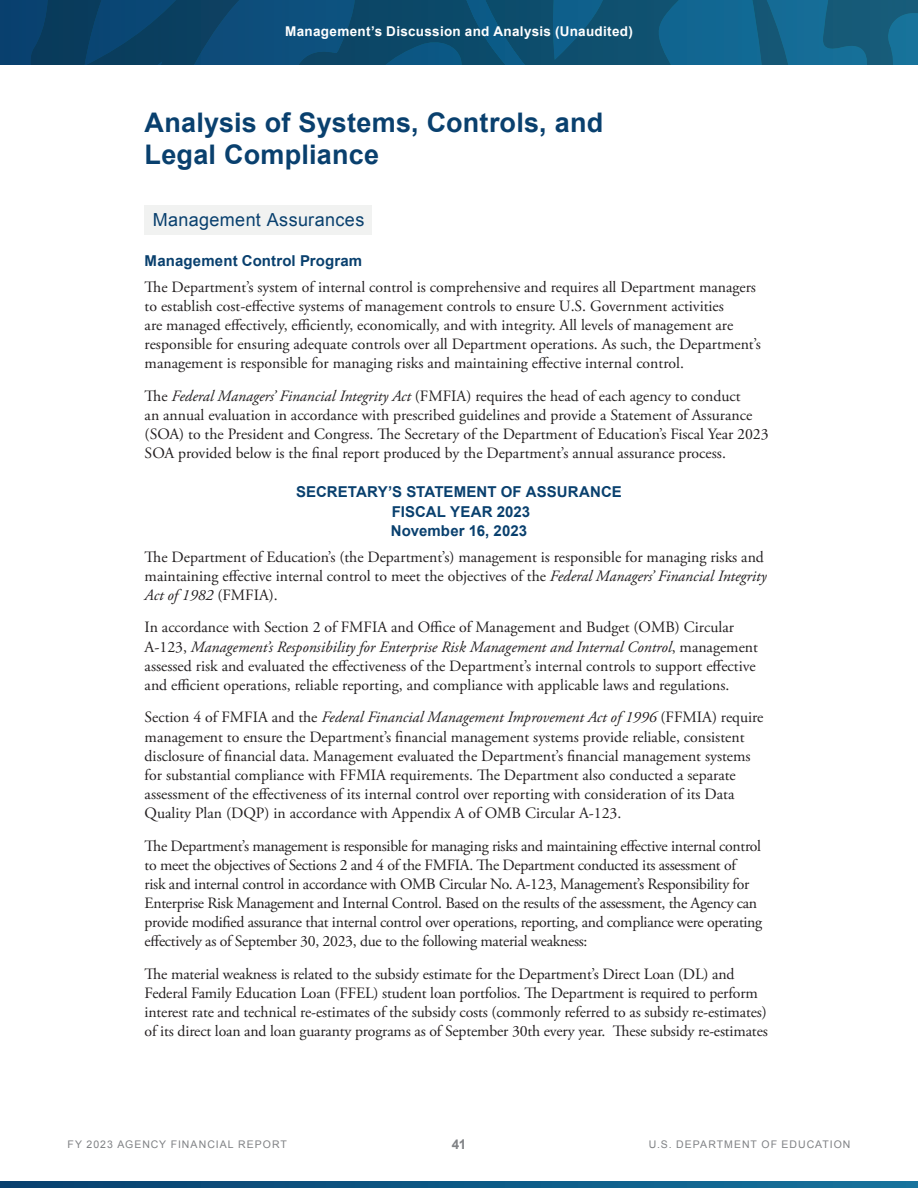
<style>
.page{position:relative;width:918px;height:1188px;background:#fff}
.page>*{position:absolute;margin:0;border:0;box-sizing:border-box;transform-origin:0 0}
.t1{font:700 27px/32.4px "Arial";letter-spacing:.01em;color:#09406e}
.t2{font:18px "Arial";letter-spacing:.02em;color:#09406e}
.t3{font:15.75px/19px "Adobe Garamond Pro";color:#231f20}
.t4{font:15.75px/19.2px "Adobe Garamond Pro";letter-spacing:-.02em;color:#231f20}
.t5{font:700 15px/19.2px "Arial";letter-spacing:.005em;color:#09406e;text-align:center}
.t6{font:700 13.5px "Arial";letter-spacing:.02em;color:#fff}
.t7{font:700 13.5px "Arial";color:#808285}
.t8{font:10.5px "Arial";letter-spacing:.095em;color:#808285}
.s1{font-style:italic}
</style>
<div class="page">
<svg style="left:0;top:1181px;width:918px;height:7px;background:#0e5885"></svg>
<svg style="left:0;top:0;width:918px;height:65px;background:#0e5176"></svg>
<div style="left:145px;top:205px;width:227px;height:29px;background:#f1f2f1"></div>
<p class="t6" style="left:285px;top:23px;width:349px">Management’s Discussion and Analysis (Unaudited)</p>
<h2 class="t1" style="left:145px;top:107px;width:460px">Analysis of Systems, Controls, and<br>Legal Compliance</h2>
<h3 class="t2" style="left:153px;top:208px;width:213px">Management Assurances</h3>
<h4 class="t5" style="left:145px;top:251px;width:219px">Management Control Program</h4>
<p class="t3" style="left:145px;top:278px;width:618px">The Department’s system of internal control is comprehensive and requires all Department managers to establish cost-effective systems of management controls to ensure U.S. Government activities<br>are managed effectively, efficiently, economically, and with integrity. All levels of management are responsible for ensuring adequate controls over all Department operations. As such, the Department’s management is responsible for managing risks and maintaining effective internal control.</p>
<p class="t3" style="left:145px;top:387px;width:626px">The <span class="s1">Federal Managers’ Financial Integrity Act</span> (FMFIA) requires the head of each agency to conduct<br>an annual evaluation in accordance with prescribed guidelines and provide a Statement of Assurance (SOA) to the President and Congress. The Secretary of the Department of Education’s Fiscal Year 2023<br>SOA provided below is the final report produced by the Department’s annual assurance process.</p>
<h3 class="t5" style="left:296px;top:483px;width:327px">SECRETARY’S STATEMENT OF ASSURANCE<br>FISCAL YEAR 2023<br>November 16, 2023</h3>
<p class="t3" style="left:145px;top:548px;width:623px">The Department of Education’s (the Department’s) management is responsible for managing risks and maintaining effective internal control to meet the objectives of the <span class="s1">Federal Managers’ Financial Integrity<br>Act of 1982</span> (FMFIA).</p>
<p class="t3" style="left:145px;top:618px;width:615px">In accordance with Section 2 of FMFIA and Office of Management and Budget (OMB) Circular A-123, <span class="s1">Management’s Responsibility for Enterprise Risk Management and Internal Control</span>, management assessed risk and evaluated the effectiveness of the Department’s internal controls to support effective and efficient operations, reliable reporting, and compliance with applicable laws and regulations.</p>
<p class="t3" style="left:145px;top:708px;width:620px">Section 4 of FMFIA and the <span class="s1">Federal Financial Management Improvement Act of 1996</span> (FFMIA) require management to ensure the Department’s financial management systems provide reliable, consistent disclosure of financial data. Management evaluated the Department’s financial management systems for substantial compliance with FFMIA requirements. The Department also conducted a separate assessment of the effectiveness of its internal control over reporting with consideration of its Data Quality Plan (DQP) in accordance with Appendix A of OMB Circular A-123.</p>
<p class="t4" style="left:145px;top:837px;width:619px">The Department’s management is responsible for managing risks and maintaining effective internal control to meet the objectives of Sections 2 and 4 of the FMFIA. The Department conducted its assessment of<br>risk and internal control in accordance with OMB Circular No. A-123, Management’s Responsibility for Enterprise Risk Management and Internal Control. Based on the results of the assessment, the Agency can provide modified assurance that internal control over operations, reporting, and compliance were operating effectively as of September 30, 2023, due to the following material weakness:</p>
<p class="t3" style="left:145px;top:965px;width:625px">The material weakness is related to the subsidy estimate for the Department’s Direct Loan (DL) and Federal Family Education Loan (FFEL) student loan portfolios. The Department is required to perform interest rate and technical re-estimates of the subsidy costs (commonly referred to as subsidy re-estimates) of its direct loan and loan guaranty programs as of September 30th every year. These subsidy re-estimates</p>
<p class="t8" style="left:68px;top:1137px;width:221px">FY 2023 AGENCY FINANCIAL REPORT</p>
<p class="t7" style="left:452px;top:1135px;width:16px">41</p>
<p class="t8" style="left:649px;top:1137px;width:203px">U.S. DEPARTMENT OF EDUCATION</p>
</div>
